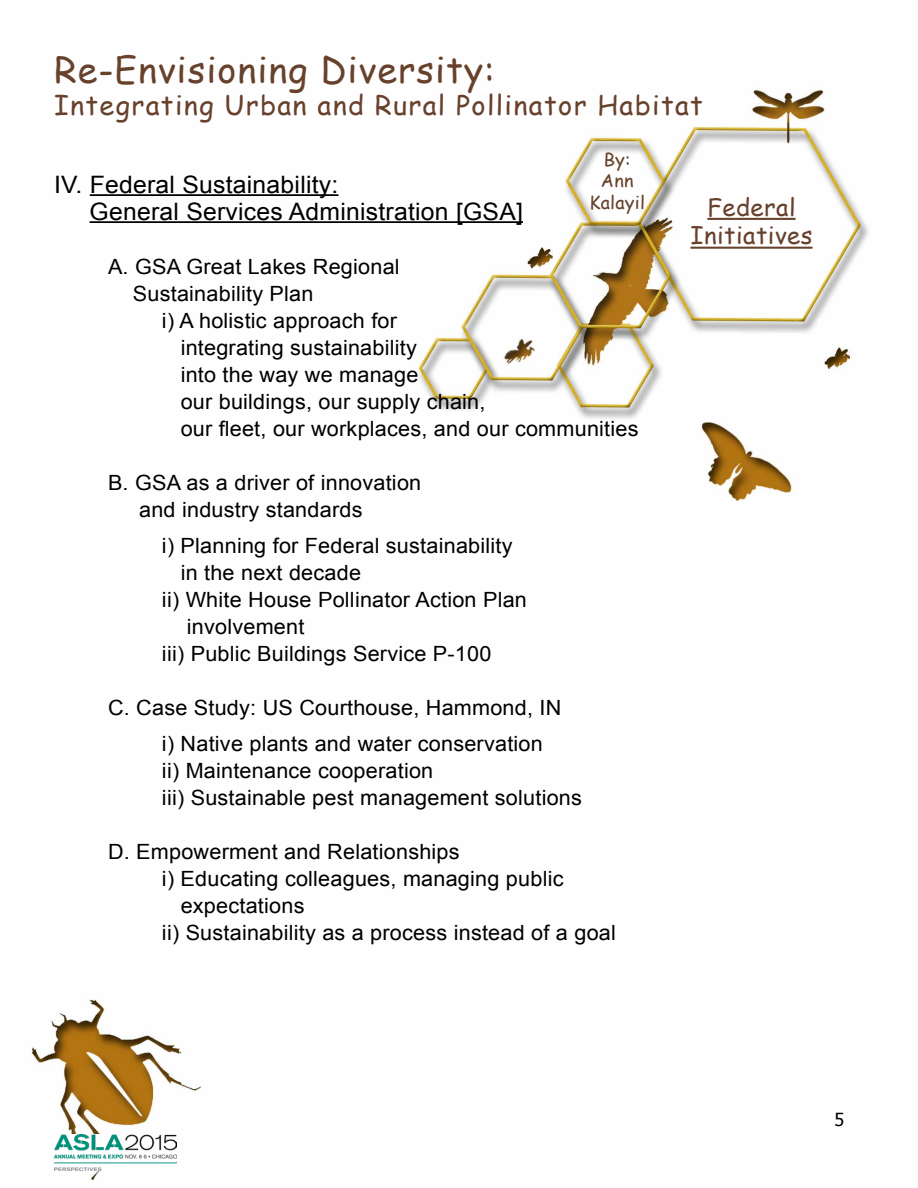
<style>
.page{position:relative;width:918px;height:1188px;background:#fff}
.page>*{position:absolute;margin:0;border:0;box-sizing:border-box;transform-origin:0 0}
.t1{font:36px "Comic Sans MS";letter-spacing:.03em;color:#67412b}
.t2{font:27px "Comic Sans MS";letter-spacing:.05em;color:#67412b}
.t3{font:24px/27px "Arial";letter-spacing:.01em;color:#000}
.t4{font:24px/28.8px "Comic Sans MS";letter-spacing:.02em;color:#67412b;text-align:center}
.t5{font:21px/27px "Arial";letter-spacing:.01em;color:#000}
.t6{font:18px/21.6px "Comic Sans MS";letter-spacing:.02em;color:#67412b;text-align:center}
.t7{font:18px "Tahoma";color:#000}
</style>
<div class="page">
<img style="left:31px;top:87px;width:838px;height:1094px">
<img style="left:54px;top:1134px;width:122px;height:36px">
<hr style="left:90px;top:194px;width:248px;height:2px;background:#000">
<hr style="left:90px;top:221px;width:433px;height:2px;background:#000">
<hr style="left:707px;top:218px;width:89px;height:2px;background:#67412b">
<hr style="left:690px;top:247px;width:123px;height:2px;background:#67412b">
<h1 class="t1" style="left:54px;top:43px;width:442px">Re-Envisioning Diversity:</h1>
<p class="t2" style="left:54px;top:85px;width:650px">Integrating Urban and Rural Pollinator Habitat</p>
<p class="t6" style="left:589px;top:148px;width:57px">By:<br>Ann<br>Kalayil</p>
<p class="t3" style="left:90px;top:171px;width:435px;text-indent:-36px">IV. Federal Sustainability:<br>General Services Administration [GSA]</p>
<p class="t5" style="left:133px;top:253px;width:268px;text-indent:-25px">A. GSA Great Lakes Regional<br>Sustainability Plan</p>
<p class="t5" style="left:181px;top:307px;width:459px;text-indent:-19px">i) A holistic approach for<br>integrating sustainability<br>into the way we manage<br>our buildings, our supply chain,<br>our fleet, our workplaces, and our communities</p>
<p class="t5" style="left:139px;top:469px;width:284px;text-indent:-31px">B. GSA as a driver of innovation and industry standards</p>
<p class="t5" style="left:162px;top:532px;width:352px">i) Planning for Federal sustainability</p>
<p class="t5" style="left:181px;top:559px;width:182px">in the next decade</p>
<p class="t5" style="left:162px;top:586px;width:367px">ii) White House Pollinator Action Plan</p>
<p class="t5" style="left:187px;top:613px;width:119px">involvement</p>
<p class="t5" style="left:162px;top:640px;width:331px">iii) Public Buildings Service P-100</p>
<p class="t5" style="left:162px;top:689px;width:401px;line-height:36px;text-indent:-54px">C. Case Study: US Courthouse, Hammond, IN i) Native plants and water conservation</p>
<p class="t5" style="left:162px;top:757px;width:422px">ii) Maintenance cooperation<br>iii) Sustainable pest management solutions</p>
<p class="t5" style="left:108px;top:838px;width:353px">D. Empowerment and Relationships</p>
<p class="t5" style="left:162px;top:865px;width:403px">i) Educating colleagues, managing public</p>
<p class="t5" style="left:181px;top:892px;width:125px">expectations</p>
<p class="t5" style="left:162px;top:919px;width:455px">ii) Sustainability as a process instead of a goal</p>
<p class="t4" style="left:690px;top:192px;width:124px">Federal<br>Initiatives</p>
<p class="t7" style="left:834px;top:1108px;width:11px">5</p>
</div>
